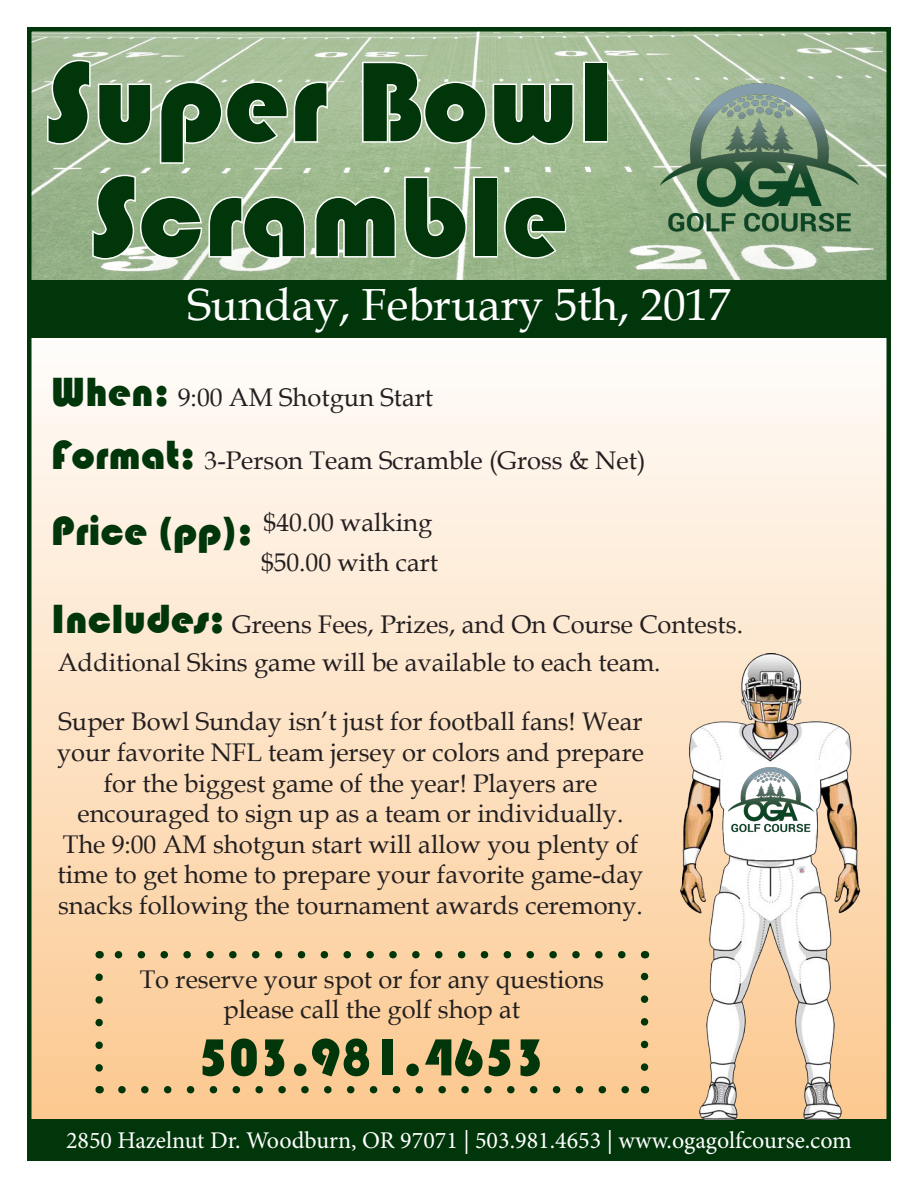
<style>
.page{position:relative;width:918px;height:1188px;background:#fff}
.page>*{position:absolute;margin:0;border:0;box-sizing:border-box;transform-origin:0 0}
.t1{font:117px "Bauhaus 93";color:#00360a}
.t2{font:54px "Bauhaus 93";color:#00360a}
.t3{font:45px "Book Antiqua";color:#fff}
.t4{font:25.5px/30.6px "Book Antiqua";color:#231f20;text-align:center}
.t5{font:24px "Minion Pro";color:#fff}
.s1{font-family:"Bauhaus 93";font-size:42px;color:#00360a}
</style>
<div class="page">
<div style="left:27px;top:317px;width:864px;height:844px;background:linear-gradient(to bottom,#fff,#f6c287)"></div>
<div style="left:27px;top:280px;width:864px;height:58px;background:#00360a"></div>
<div style="left:27px;top:1120px;width:864px;height:41px;background:#00360a"></div>
<img style="left:32px;top:32px;width:854px;height:248px">
<svg style="left:46px;top:58px;width:283px;height:107px;background:#b2c6a6"></svg>
<svg style="left:360px;top:60px;width:215px;height:86px;background:#b8ccac"></svg>
<div style="left:583px;top:62px;width:25px;height:81px;border:3px solid #fff"></div>
<svg style="left:91px;top:173px;width:216px;height:88px"></svg>
<svg style="left:313px;top:195px;width:84px;height:64px"></svg>
<svg style="left:403px;top:175px;width:65px;height:85px"></svg>
<div style="left:473px;top:177px;width:25px;height:81px;border:3px solid #fff"></div>
<svg style="left:502px;top:195px;width:66px;height:65px"></svg>
<img style="left:654px;top:57px;width:209px;height:209px">
<img style="left:650px;top:653px;width:236px;height:467px">
<img style="left:725px;top:756px;width:91px;height:90px">
<svg style="left:95px;top:977px;width:8px;height:101px"></svg>
<svg style="left:122px;top:1086px;width:511px;height:7px;background:#b8a26e"></svg>
<svg style="left:641px;top:966px;width:7px;height:101px"></svg>
<svg style="left:111px;top:951px;width:511px;height:7px;background:#b8a97b"></svg>
<div style="left:27px;top:27px;width:864px;height:1100px;border:4px solid #00360a"></div>
<p class="t1" style="left:45px;top:36px;width:569px">Super Bowl</p>
<p class="t1" style="left:90px;top:151px;width:479px">Scramble</p>
<p class="t3" style="left:187px;top:273px;width:545px">Sunday, February 5th, 2017</p>
<p class="t4" style="left:51px;top:382px;width:384px"><span class="s1">When:</span> 9:00 AM Shotgun Start</p>
<p class="t4" style="left:51px;top:444px;width:596px"><span class="s1">Format:</span> 3-Person Team Scramble (Gross &amp; Net)</p>
<p class="t4" style="left:51px;top:507px;width:382px"><span class="s1">Price (pp):</span> $40.00 walking</p>
<p class="t4" style="left:261px;top:546px;width:179px">$50.00 with cart</p>
<p class="t4" style="left:51px;top:609px;width:693px"><span class="s1">Includes:</span> Greens Fees, Prizes, and On Course Contests.</p>
<p class="t4" style="left:58px;top:646px;width:604px">Additional Skins game will be available to each team.</p>
<p class="t4" style="left:57px;top:706px;width:588px">Super Bowl Sunday isn’t just for football fans! Wear your favorite NFL team jersey or colors and prepare for the biggest game of the year! Players are</p>
<p class="t4" style="left:58px;top:798px;width:587px">encouraged to sign up as a team or individually.<br>The 9:00 AM shotgun start will allow you plenty of time to get home to prepare your favorite game-day snacks following the tournament awards ceremony.</p>
<p class="t4" style="left:140px;top:963px;width:466px">To reserve your spot or for any questions</p>
<p class="t4" style="left:223px;top:994px;width:298px">please call the golf shop at</p>
<p class="t2" style="left:198px;top:1027px;width:349px">503.981.4653</p>
<p class="t5" style="left:66px;top:1124px;width:787px">2850 Hazelnut Dr. Woodburn, OR 97071 | 503.981.4653 | www.ogagolfcourse.com</p>
</div>
